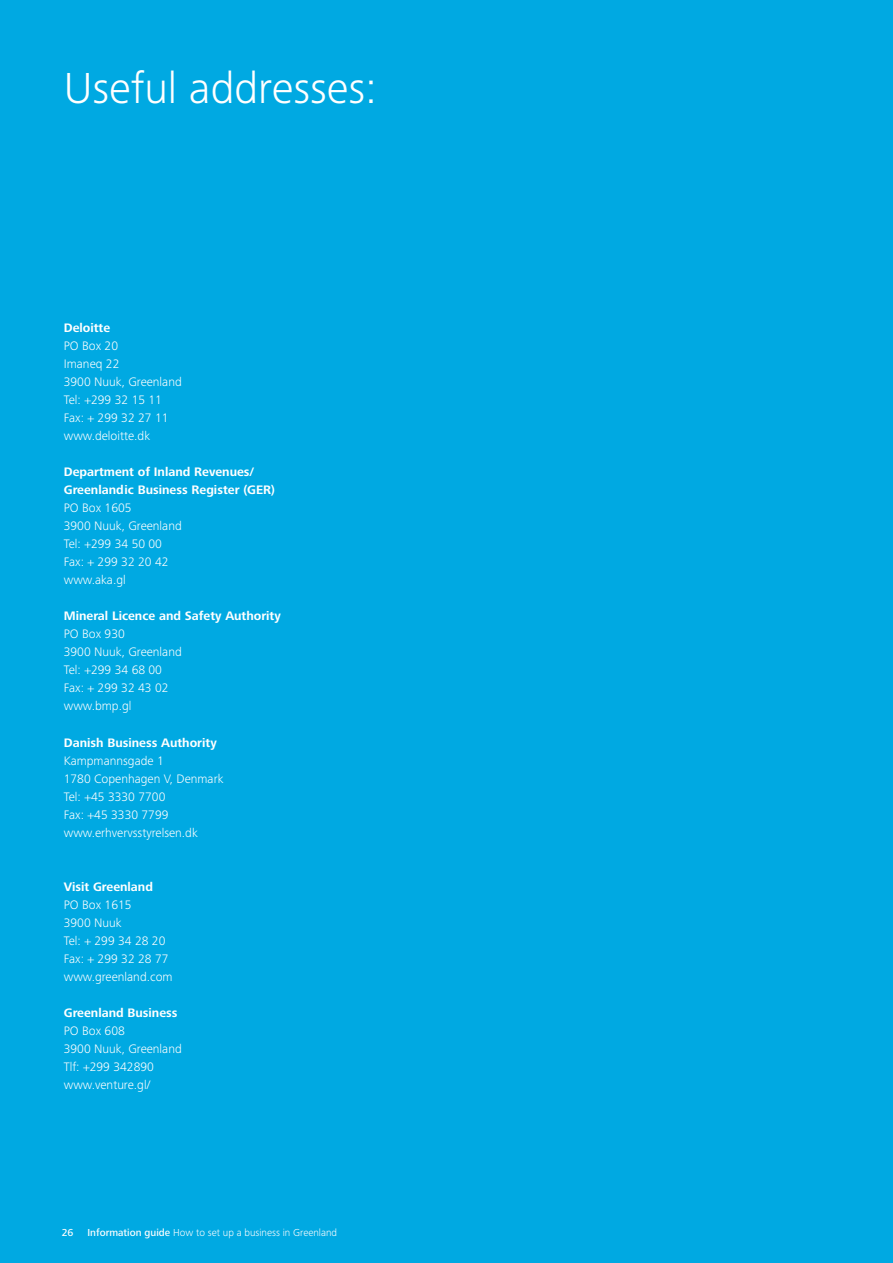
<style>
.page{position:relative;width:893px;height:1263px;background:#00a9e2}
.page>*{position:absolute;margin:0;border:0;box-sizing:border-box;transform-origin:0 0}
.t1{font:300 45px "Frutiger Next Pro";color:#fff}
.t2{font:300 12.75px/18px "Frutiger Next Pro";color:#fff}
.t3{font:700 12.75px/18px "Frutiger Next Pro";color:#fff}
.t4{font:300 10.5px "Frutiger Next Pro";color:#fff}
.t5{font:500 10.5px "Frutiger Next Pro";color:#fff}
.s1{font-weight:500}
</style>
<div class="page">
<h1 class="t1" style="left:64px;top:62px;width:315px">Useful addresses:</h1>
<p class="t3" style="left:64px;top:319px;width:48px">Deloitte</p>
<p class="t2" style="left:64px;top:337px;width:120px">PO Box 20<br>Imaneq 22<br>3900 Nuuk, Greenland<br>Tel: +299 32 15 11<br>Fax: + 299 32 27 11 www.deloitte.dk</p>
<p class="t3" style="left:64px;top:463px;width:213px">Department of Inland Revenues/<br>Greenlandic Business Register (GER)</p>
<p class="t2" style="left:64px;top:499px;width:120px">PO Box 1605<br>3900 Nuuk, Greenland<br>Tel: +299 34 50 00<br>Fax: + 299 32 20 42 www.aka.gl</p>
<p class="t3" style="left:64px;top:607px;width:219px">Mineral Licence and Safety Authority</p>
<p class="t2" style="left:64px;top:625px;width:120px">PO Box 930<br>3900 Nuuk, Greenland<br>Tel: +299 34 68 00<br>Fax: + 299 32 43 02 www.bmp.gl</p>
<p class="t3" style="left:64px;top:733px;width:155px">Danish Business Authority</p>
<p class="t2" style="left:64px;top:751px;width:161px">Kampmannsgade 1<br>1780 Copenhagen V, Denmark<br>Tel: +45 3330 7700<br>Fax: +45 3330 7799 www.erhvervsstyrelsen.dk</p>
<p class="t3" style="left:64px;top:877px;width:91px">Visit Greenland</p>
<p class="t2" style="left:64px;top:895px;width:110px">PO Box 1615<br>3900 Nuuk<br>Tel: + 299 34 28 20<br>Fax: + 299 32 28 77 www.greenland.com</p>
<p class="t3" style="left:64px;top:1003px;width:115px">Greenland Business</p>
<p class="t2" style="left:64px;top:1021px;width:120px">PO Box 608<br>3900 Nuuk, Greenland<br>Tlf: +299 342890 www.venture.gl/</p>
<p class="t5" style="left:62px;top:1226px;width:13px">26</p>
<p class="t4" style="left:87px;top:1226px;width:251px"><span class="s1">Information guide</span> How to set up a business in Greenland</p>
</div>
